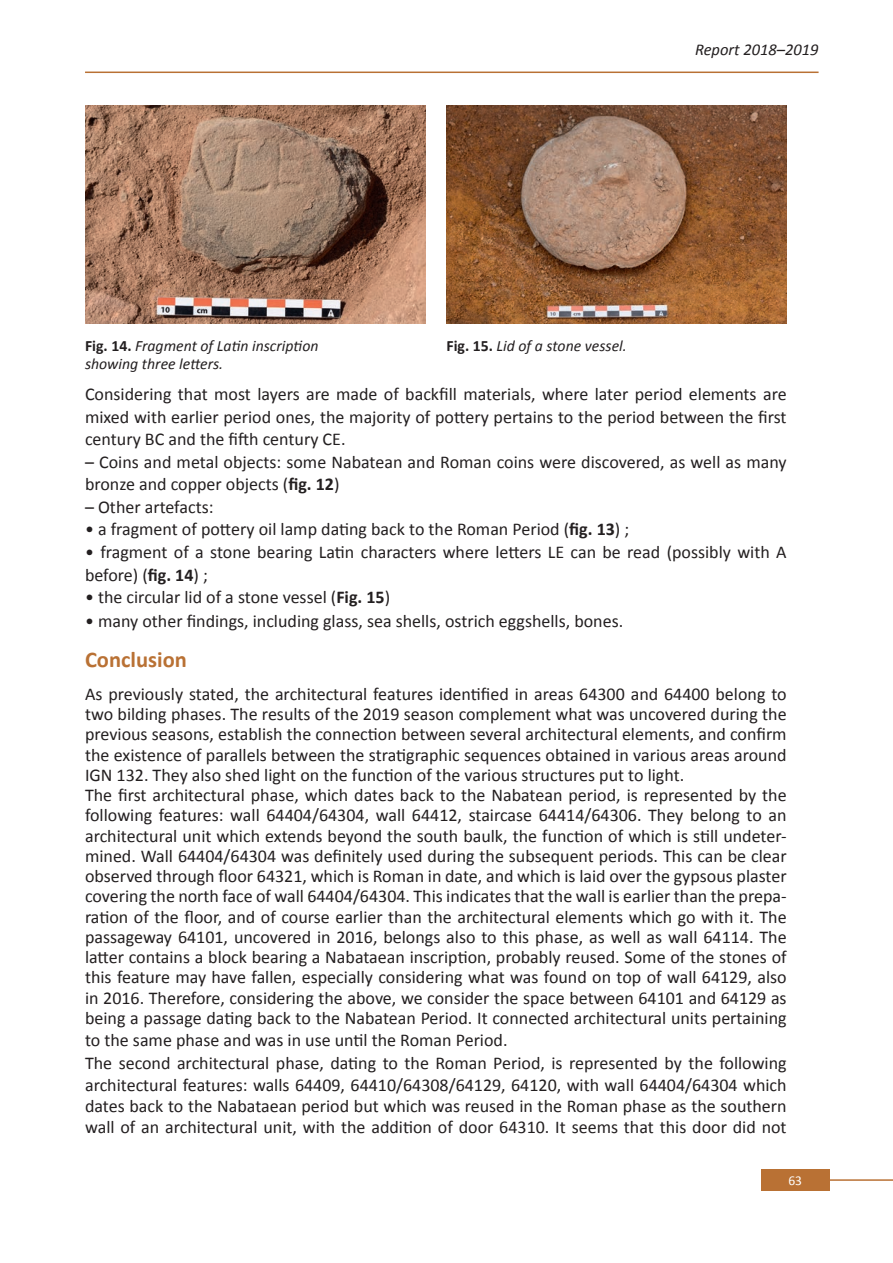
<style>
.page{position:relative;width:893px;height:1263px;background:#fff}
.page>*{position:absolute;margin:0;border:0;box-sizing:border-box;transform-origin:0 0}
.t1{font:700 22.5px "Calibri";color:#b97134}
.t2{font:18px/20.2px "Calibri";color:#231f20}
.t3{font:italic 16.5px "Calibri";color:#231f20}
.t4{font:italic 15.75px/18px "Calibri";color:#231f20}
.t5{font:13.5px "Calibri";color:#fff}
.s1{font-weight:700;font-style:normal}
.s2{font-weight:700}
</style>
<div class="page">
<hr style="left:85px;top:72px;width:734px;height:1px;background:#b97134">
<div style="left:761px;top:1169px;width:68px;height:22px;background:#b97134"></div>
<hr style="left:829px;top:1179px;width:64px;height:2px;background:#b97134">
<img style="left:85px;top:105px;width:340px;height:219px">
<img style="left:446px;top:105px;width:341px;height:219px">
<p class="t3" style="left:695px;top:38px;width:125px">Report 2018–2019</p>
<p class="t4" style="left:85px;top:336px;width:235px"><span class="s1">Fig. 14.</span> Fragment of Latin inscription showing three letters.</p>
<p class="t4" style="left:446px;top:336px;width:182px"><span class="s1">Fig. 15.</span> Lid of a stone vessel.</p>
<p class="t2" style="left:85px;top:383px;width:703px;line-height:22.5px;text-align:justify">Considering that most layers are made of backfill materials, where later period elements are mixed with earlier period ones, the majority of pottery pertains to the period between the first century BC and the fifth century CE.</p>
<p class="t2" style="left:85px;top:451px;width:703px;line-height:22.5px">– Coins and metal objects: some Nabatean and Roman coins were discovered, as well as many bronze and copper objects (<span class="s2">fig. 12</span>)</p>
<p class="t2" style="left:85px;top:497px;width:130px">– Other artefacts:</p>
<p class="t2" style="left:85px;top:519px;width:546px">• a fragment of pottery oil lamp dating back to the Roman Period (<span class="s2">fig. 13</span>) ;</p>
<p class="t2" style="left:85px;top:541px;width:703px;line-height:22.5px">• fragment of a stone bearing Latin characters where letters LE can be read (possibly with A before) (<span class="s2">fig. 14</span>) ;</p>
<p class="t2" style="left:85px;top:587px;width:307px">• the circular lid of a stone vessel (<span class="s2">Fig. 15</span>)</p>
<p class="t2" style="left:85px;top:611px;width:540px">• many other findings, including glass, sea shells, ostrich eggshells, bones.</p>
<p class="t1" style="left:85px;top:645px;width:103px">Conclusion</p>
<p class="t2" style="left:85px;top:684px;width:703px">As previously stated, the architectural features identified in areas 64300 and 64400 belong to two bilding phases. The results of the 2019 season complement what was uncovered during the previous seasons, establish the connection between several architectural elements, and confirm the existence of parallels between the stratigraphic sequences obtained in various areas around IGN 132. They also shed light on the function of the various structures put to light.<br>The first architectural phase, which dates back to the Nabatean period, is represented by the following features: wall 64404/64304, wall 64412, staircase 64414/64306. They belong to an architectural unit which extends beyond the south baulk, the function of which is still undeter&shy;mined. Wall 64404/64304 was definitely used during the subsequent periods. This can be clear observed through floor 64321, which is Roman in date, and which is laid over the gypsous plaster covering the north face of wall 64404/64304. This indicates that the wall is earlier than the prepa&shy;ration of the floor, and of course earlier than the architectural elements which go with it. The passageway 64101, uncovered in 2016, belongs also to this phase, as well as wall 64114. The latter contains a block bearing a Nabataean inscription, probably reused. Some of the stones of this feature may have fallen, especially considering what was found on top of wall 64129, also in 2016. Therefore, considering the above, we consider the space between 64101 and 64129 as being a passage dating back to the Nabatean Period. It connected architectural units pertaining</p>
<p class="t2" style="left:85px;top:1029px;width:703px;line-height:21.8px">to the same phase and was in use until the Roman Period.<br>The second architectural phase, dating to the Roman Period, is represented by the following architectural features: walls 64409, 64410/64308/64129, 64120, with wall 64404/64304 which dates back to the Nabataean period but which was reused in the Roman phase as the southern wall of an architectural unit, with the addition of door 64310. It seems that this door did not</p>
<p class="t5" style="left:788px;top:1172px;width:15px">63</p>
</div>
